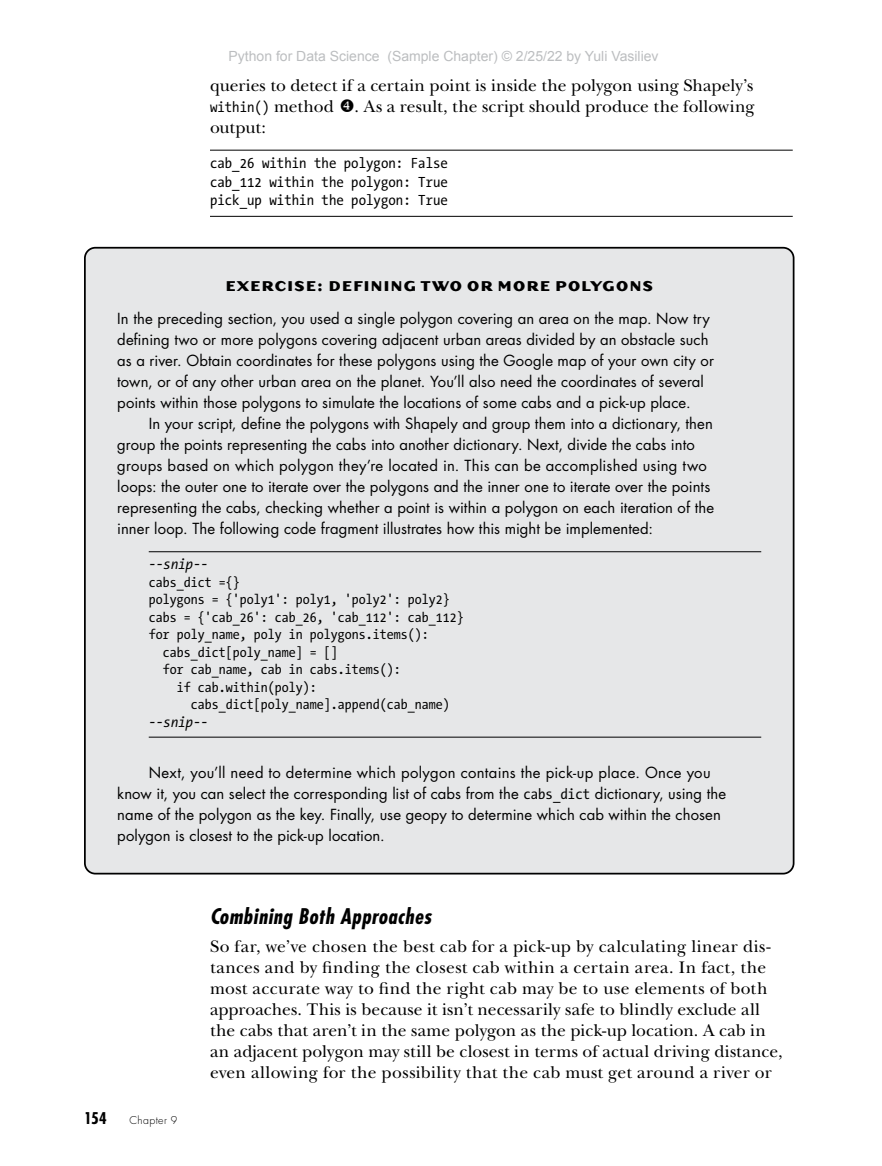
<style>
.page{position:relative;width:882px;height:1166px;background:#fff}
.page>*{position:absolute;margin:0;border:0;box-sizing:border-box;transform-origin:0 0}
.HeadB{font:italic 700 condensed 21px "Futura Std";letter-spacing:.03em;color:#000}
.BodyFirst{font:17.5px/21px "New Baskerville Std";letter-spacing:.015em;color:#000}
.Body{font:17.5px/21px "New Baskerville Std";letter-spacing:-.005em;color:#000;text-align:justify}
.BoxTitleCustom2{font:700 15.75px "Dogma OT";letter-spacing:.085em;color:#000}
.t1{font:700 condensed 15.75px "Futura Std";color:#000}
.BoxBodyCustom2{font:14.88px/21px "Futura Std";letter-spacing:.01em;color:#000}
.BoxBodyFirstCustom2{font:14.88px/21px "Futura Std";letter-spacing:.01em;color:#000}
.Root{font:14.88px/18.4px "The Sans Mono Cd W5";color:#000;text-align:justify}
.BoxCodeCustom2{font:italic 14.88px "The Sans Mono Cd W5";color:#000}
.BoxCodeCustom2-2{font:14px "The Sans Mono Cd W5";color:#000}
.t2{font:14px "Arial";color:#bcbec0}
.t3{font:300 10.5px "Futura Std";letter-spacing:.04em;color:#000}
.s1{font-family:"The Sans Mono Cd W5";font-size:14.88px}
.s2{font-family:"NS Annotations Mono"}
.s3{font-family:"The Sans Mono Cd W5"}
</style>
<div class="page">
<div style="left:85px;top:248px;width:709px;height:625px;background:#e6e7e8;border-radius:10px"></div>
<hr style="left:149px;top:551px;width:612px;height:1px;background:#000">
<hr style="left:149px;top:736px;width:612px;height:1px;background:#000">
<hr style="left:210px;top:150px;width:583px;height:1px;background:#000">
<hr style="left:210px;top:216px;width:583px;height:1px;background:#000">
<p class="t2" style="left:229px;top:47px;width:432px">Python for Data Science (Sample Chapter) © 2/25/22 by Yuli Vasiliev</p>
<p class="Body" style="left:210px;top:75px;width:546px">queries to detect if a certain point is inside the polygon using Shapely’s <span class="s1">within()</span> method <span class="s2">4</span>. As a result, the script should produce the following output:</p>
<p class="Root" style="left:210px;top:155px;width:239px">cab_26 within the polygon: False cab_112 within the polygon: True pick_up within the polygon: True</p>
<p class="BoxTitleCustom2" style="left:226px;top:278px;width:429px">EXERCISE: DEFINING TWO OR MORE POLYGONS</p>
<p class="BoxBodyFirstCustom2" style="left:117px;top:308px;width:598px">In the preceding section, you used a single polygon covering an area on the map. Now try defining two or more polygons covering adjacent urban areas divided by an obstacle such as a river. Obtain coordinates for these polygons using the Google map of your own city or town, or of any other urban area on the planet. You’ll also need the coordinates of several points within those polygons to simulate the locations of some cabs and a pick-up place.</p>
<p class="BoxBodyCustom2" style="left:117px;top:413px;width:598px;text-indent:32px">In your script, define the polygons with Shapely and group them into a dictionary, then group the points representing the cabs into another dictionary. Next, divide the cabs into groups based on which polygon they’re located in. This can be accomplished using two loops: the outer one to iterate over the polygons and the inner one to iterate over the points representing the cabs, checking whether a point is within a polygon on each iteration of the inner loop. The following code fragment illustrates how this might be implemented:</p>
<p class="BoxCodeCustom2" style="left:149px;top:556px;width:61px">--snip--</p>
<p class="BoxCodeCustom2-2" style="left:149px;top:574px;width:92px">cabs_dict ={}</p>
<p class="BoxCodeCustom2-2" style="left:149px;top:591px;width:302px">polygons = {'poly1': poly1, 'poly2': poly2}</p>
<p class="BoxCodeCustom2-2" style="left:149px;top:609px;width:316px">cabs = {'cab_26': cab_26, 'cab_112': cab_112}</p>
<p class="BoxCodeCustom2-2" style="left:149px;top:626px;width:281px">for poly_name, poly in polygons.items():</p>
<p class="BoxCodeCustom2-2" style="left:163px;top:644px;width:176px">cabs_dict[poly_name] = []</p>
<p class="BoxCodeCustom2-2" style="left:163px;top:661px;width:239px">for cab_name, cab in cabs.items():</p>
<p class="BoxCodeCustom2-2" style="left:177px;top:679px;width:141px">if cab.within(poly):</p>
<p class="BoxCodeCustom2-2" style="left:191px;top:696px;width:260px">cabs_dict[poly_name].append(cab_name)</p>
<p class="BoxCodeCustom2" style="left:149px;top:713px;width:61px">--snip--</p>
<p class="BoxBodyCustom2" style="left:117px;top:762px;width:610px;text-indent:32px">Next, you’ll need to determine which polygon contains the pick-up place. Once you know it, you can select the corresponding list of cabs from the <span class="s3">cabs_dict</span> dictionary, using the name of the polygon as the key. Finally, use geopy to determine which cab within the chosen polygon is closest to the pick-up location.</p>
<p class="t1" style="left:84px;top:1108px;width:24px">154</p>
<p class="t3" style="left:130px;top:1113px;width:49px">Chapter 9</p>
<p class="HeadB" style="left:210px;top:903px;width:223px">Combining Both Approaches</p>
<p class="BodyFirst" style="left:210px;top:935px;width:574px">So far, we’ve chosen the best cab for a pick-up by calculating linear dis&shy;tances and by finding the closest cab within a certain area. In fact, the most accurate way to find the right cab may be to use elements of both approaches. This is because it isn’t necessarily safe to blindly exclude all the cabs that aren’t in the same polygon as the pick-up location. A cab in an adjacent polygon may still be closest in terms of actual driving distance, even allowing for the possibility that the cab must get around a river or</p>
</div>
